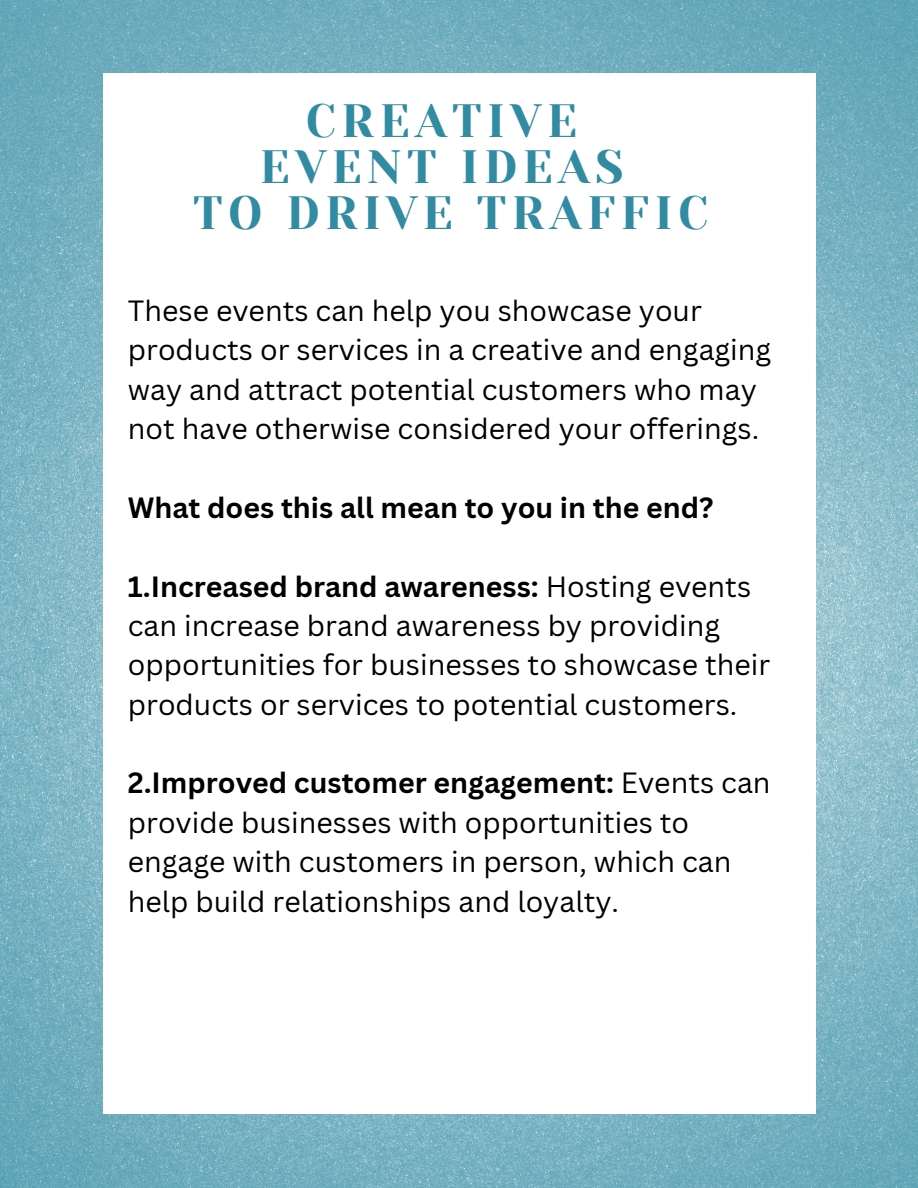
<style>
.page{position:relative;width:918px;height:1188px;background:#fff}
.page>*{position:absolute;margin:0;border:0;box-sizing:border-box;transform-origin:0 0}
.t1{font:46.5px/46.2px "Yeseva One";letter-spacing:.115em;color:#318ba2;text-align:center}
.t2{font:28.5px/39.3px "Canva Sans";color:#000}
.t3{font:700 28.5px "Canva Sans";color:#000}
.s1{font-weight:700}
</style>
<div class="page">
<img style="left:0;top:0;width:918px;height:1188px">
<div style="left:103px;top:73px;width:712px;height:1041px;background:#fff"></div>
<h1 class="t1" style="left:193px;top:98px;width:517px">CREATIVE<br>EVENT IDEAS<br>TO DRIVE TRAFFIC</h1>
<p class="t2" style="left:128px;top:290px;width:645px">These events can help you showcase your products or services in a creative and engaging way and attract potential customers who may not have otherwise considered your offerings.</p>
<p class="t3" style="left:128px;top:487px;width:587px">What does this all mean to you in the end?</p>
<p class="t2" style="left:128px;top:566px;width:644px"><span class="s1">1.Increased brand awareness:</span> Hosting events can increase brand awareness by providing opportunities for businesses to showcase their products or services to potential customers.</p>
<p class="t2" style="left:128px;top:763px;width:644px"><span class="s1">2.Improved customer engagement:</span> Events can provide businesses with opportunities to engage with customers in person, which can help build relationships and loyalty.</p>
</div>
